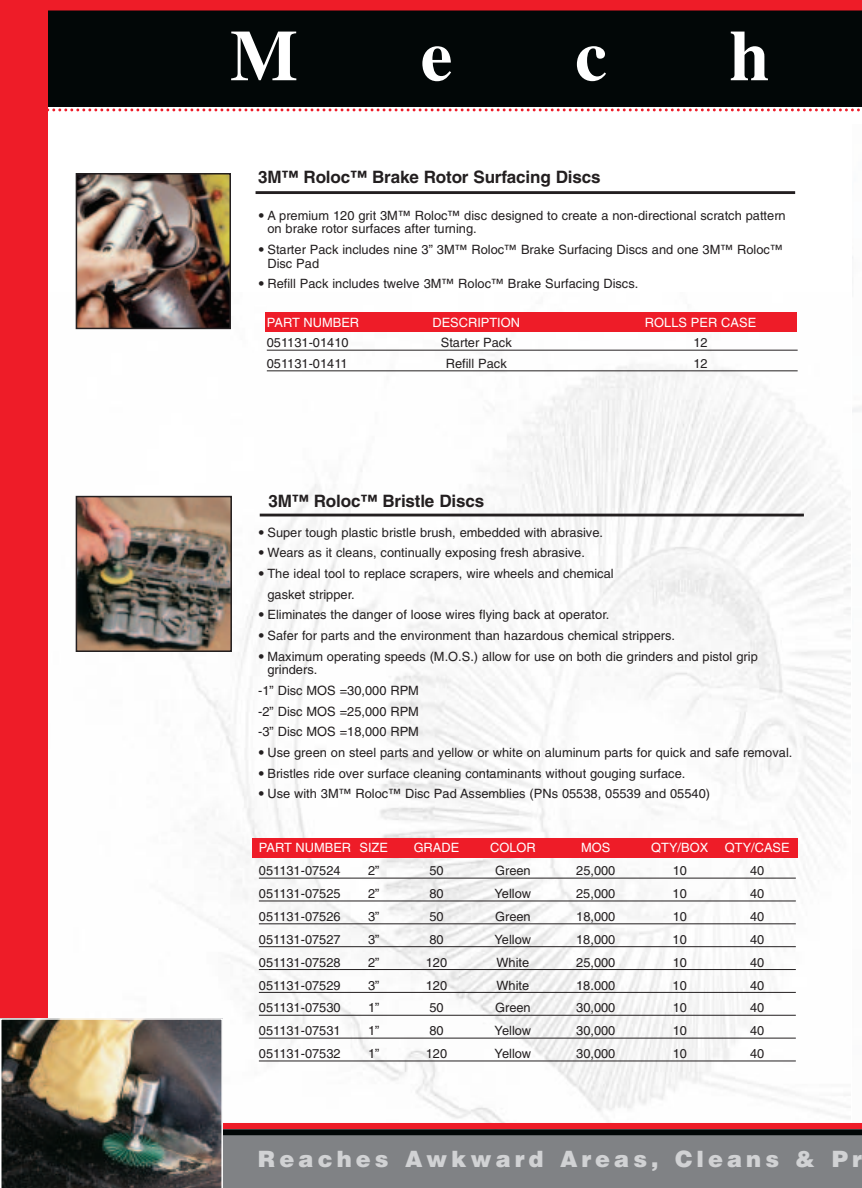
<style>
.page{position:relative;width:862px;height:1188px;background:#fff}
.page>*{position:absolute;margin:0;border:0;box-sizing:border-box;transform-origin:0 0}
.t1{font:700 72px "Times";color:#fff}
.t2{font:900 22.5px "Helvetica";letter-spacing:.18em;color:#d1d2d4}
.t3{font:700 17.1px "Helvetica";letter-spacing:-.01em;color:#231f20}
.t4{font:12.9px/20.7px "Helvetica";color:#231f20}
.t5{font:12.9px "Helvetica";color:#fff}
.s1{font-family:"Helvetica Neue";font-weight:900}
</style>
<div class="page">
<img style="left:47px;top:292px;width:803px;height:831px">
<div style="left:0;top:0;width:861px;height:107px;background:#020707"></div>
<div style="left:0;top:1135px;width:861px;height:53px;background:#808285"></div>
<div style="left:0;top:1123px;width:861px;height:6px;background:#ee1c28"></div>
<div style="left:0;top:1129px;width:861px;height:6px;background:#020707"></div>
<div style="left:0;top:0;width:47px;height:1188px;background:#ee1c28"></div>
<div style="left:0;top:0;width:861px;height:10px;background:#ee1c28"></div>
<svg style="left:47px;top:108px;width:813px;height:3px"></svg>
<div style="left:252px;top:838px;width:546px;height:19px;background:#ee1c28"></div>
<hr style="left:260px;top:514px;width:543px;height:2px;background:#231f20">
<hr style="left:259px;top:878px;width:536px;height:1px;background:#231f20">
<hr style="left:259px;top:901px;width:536px;height:1px;background:#231f20">
<hr style="left:259px;top:924px;width:536px;height:1px;background:#231f20">
<hr style="left:259px;top:946px;width:536px;height:1px;background:#231f20">
<hr style="left:259px;top:969px;width:536px;height:1px;background:#231f20">
<hr style="left:259px;top:992px;width:536px;height:1px;background:#231f20">
<hr style="left:259px;top:1015px;width:536px;height:1px;background:#231f20">
<hr style="left:259px;top:1038px;width:536px;height:1px;background:#231f20">
<hr style="left:259px;top:1061px;width:536px;height:1px;background:#231f20">
<img style="left:79px;top:499px;width:150px;height:150px">
<div style="left:76px;top:496px;width:156px;height:156px;border:2px solid #231f20"></div>
<img style="left:0;top:1018px;width:223px;height:170px">
<div style="left:264px;top:312px;width:532px;height:19px;background:#ee1c28"></div>
<hr style="left:267px;top:350px;width:530px;height:1px;background:#231f20">
<hr style="left:267px;top:371px;width:530px;height:1px;background:#231f20">
<img style="left:79px;top:176px;width:149px;height:150px">
<div style="left:76px;top:173px;width:155px;height:156px;border:2px solid #231f20"></div>
<hr style="left:255px;top:191px;width:539px;height:3px;background:#231f20">
<h1 class="t1" style="left:230px;top:15px;width:69px">M</h1>
<h1 class="t1" style="left:420px;top:15px;width:33px">e</h1>
<h1 class="t1" style="left:575px;top:15px;width:33px">c</h1>
<h1 class="t1" style="left:729px;top:15px;width:41px">h</h1>
<h3 class="t3" style="left:258px;top:170px;width:344px">3M™ Roloc™ Brake Rotor Surfacing Discs</h3>
<p class="t4" style="left:267px;top:210px;width:519px;line-height:13.5px;text-indent:-9px"><span class="s1">•</span> A premium 120 grit 3M™ Roloc™ disc designed to create a non-directional scratch pattern on brake rotor surfaces after turning.</p>
<p class="t4" style="left:267px;top:244px;width:516px;line-height:13.5px;text-indent:-9px"><span class="s1">•</span> Starter Pack includes nine 3” 3M™ Roloc™ Brake Surfacing Discs and one 3M™ Roloc™<br>Disc Pad</p>
<p class="t4" style="left:258px;top:274px;width:381px"><span class="s1">•</span> Refill Pack includes twelve 3M™ Roloc™ Brake Surfacing Discs.</p>
<p class="t5" style="left:267px;top:317px;width:94px">PART NUMBER</p>
<p class="t5" style="left:432px;top:317px;width:89px">DESCRIPTION</p>
<p class="t5" style="left:644px;top:317px;width:113px">ROLLS PER CASE</p>
<p class="t4" style="left:267px;top:334px;width:83px">051131-01410</p>
<p class="t4" style="left:440px;top:334px;width:72px">Starter Pack</p>
<p class="t4" style="left:693px;top:334px;width:16px">12</p>
<p class="t4" style="left:267px;top:354px;width:82px">051131-01411</p>
<p class="t4" style="left:445px;top:354px;width:62px">Refill Pack</p>
<p class="t4" style="left:693px;top:354px;width:16px">12</p>
<h3 class="t3" style="left:268px;top:494px;width:217px">3M™ Roloc™ Bristle Discs</h3>
<p class="t4" style="left:258px;top:523px;width:346px"><span class="s1">•</span> Super tough plastic bristle brush, embedded with abrasive.</p>
<p class="t4" style="left:258px;top:544px;width:328px"><span class="s1">•</span> Wears as it cleans, continually exposing fresh abrasive.</p>
<p class="t4" style="left:267px;top:564px;width:347px;text-indent:-9px"><span class="s1">•</span> The ideal tool to replace scrapers, wire wheels and chemical gasket stripper.</p>
<p class="t4" style="left:258px;top:606px;width:353px"><span class="s1">•</span> Eliminates the danger of loose wires flying back at operator.</p>
<p class="t4" style="left:258px;top:626px;width:418px"><span class="s1">•</span> Safer for parts and the environment than hazardous chemical strippers.</p>
<p class="t4" style="left:267px;top:651px;width:491px;line-height:13.5px;text-indent:-9px"><span class="s1">•</span> Maximum operating speeds (M.O.S.) allow for use on both die grinders and pistol grip grinders.</p>
<p class="t4" style="left:258px;top:681px;width:162px;text-align:justify">-1” Disc MOS =30,000 RPM -2” Disc MOS =25,000 RPM -3” Disc MOS =18,000 RPM</p>
<p class="t4" style="left:258px;top:743px;width:535px"><span class="s1">•</span> Use green on steel parts and yellow or white on aluminum parts for quick and safe removal.</p>
<p class="t4" style="left:258px;top:764px;width:428px"><span class="s1">•</span> Bristles ride over surface cleaning contaminants without gouging surface.</p>
<p class="t4" style="left:258px;top:785px;width:453px"><span class="s1">•</span> Use with 3M™ Roloc™ Disc Pad Assemblies (PNs 05538, 05539 and 05540)</p>
<p class="t5" style="left:259px;top:843px;width:131px">PART NUMBER SIZE</p>
<p class="t5" style="left:413px;top:843px;width:47px">GRADE</p>
<p class="t5" style="left:490px;top:843px;width:47px">COLOR</p>
<p class="t5" style="left:581px;top:843px;width:31px">MOS</p>
<p class="t5" style="left:651px;top:843px;width:59px">QTY/BOX</p>
<p class="t5" style="left:724px;top:843px;width:66px">QTY/CASE</p>
<p class="t4" style="left:259px;top:862px;width:83px">051131-07524</p>
<p class="t4" style="left:368px;top:862px;width:13px">2”</p>
<p class="t4" style="left:429px;top:862px;width:16px">50</p>
<p class="t4" style="left:495px;top:862px;width:37px">Green</p>
<p class="t4" style="left:576px;top:862px;width:41px">25,000</p>
<p class="t4" style="left:672px;top:862px;width:16px">10</p>
<p class="t4" style="left:750px;top:862px;width:16px">40</p>
<p class="t4" style="left:259px;top:884px;width:83px">051131-07525</p>
<p class="t4" style="left:368px;top:884px;width:13px">2”</p>
<p class="t4" style="left:429px;top:884px;width:16px">80</p>
<p class="t4" style="left:494px;top:884px;width:38px">Yellow</p>
<p class="t4" style="left:576px;top:884px;width:41px">25,000</p>
<p class="t4" style="left:672px;top:884px;width:16px">10</p>
<p class="t4" style="left:749px;top:884px;width:16px">40</p>
<p class="t4" style="left:259px;top:907px;width:83px">051131-07526</p>
<p class="t4" style="left:368px;top:907px;width:13px">3”</p>
<p class="t4" style="left:429px;top:907px;width:16px">50</p>
<p class="t4" style="left:495px;top:907px;width:37px">Green</p>
<p class="t4" style="left:576px;top:907px;width:41px">18,000</p>
<p class="t4" style="left:672px;top:907px;width:16px">10</p>
<p class="t4" style="left:750px;top:907px;width:16px">40</p>
<p class="t4" style="left:259px;top:930px;width:83px">051131-07527</p>
<p class="t4" style="left:368px;top:930px;width:13px">3”</p>
<p class="t4" style="left:429px;top:930px;width:16px">80</p>
<p class="t4" style="left:494px;top:930px;width:38px">Yellow</p>
<p class="t4" style="left:576px;top:930px;width:41px">18,000</p>
<p class="t4" style="left:672px;top:930px;width:16px">10</p>
<p class="t4" style="left:749px;top:930px;width:16px">40</p>
<p class="t4" style="left:259px;top:953px;width:83px">051131-07528</p>
<p class="t4" style="left:368px;top:953px;width:13px">2”</p>
<p class="t4" style="left:425px;top:953px;width:23px">120</p>
<p class="t4" style="left:496px;top:953px;width:34px">White</p>
<p class="t4" style="left:576px;top:953px;width:41px">25,000</p>
<p class="t4" style="left:672px;top:953px;width:16px">10</p>
<p class="t4" style="left:750px;top:953px;width:16px">40</p>
<p class="t4" style="left:259px;top:976px;width:83px">051131-07529</p>
<p class="t4" style="left:368px;top:976px;width:13px">3”</p>
<p class="t4" style="left:425px;top:976px;width:23px">120</p>
<p class="t4" style="left:496px;top:976px;width:34px">White</p>
<p class="t4" style="left:576px;top:976px;width:41px">18.000</p>
<p class="t4" style="left:672px;top:976px;width:16px">10</p>
<p class="t4" style="left:749px;top:976px;width:16px">40</p>
<p class="t4" style="left:259px;top:999px;width:83px">051131-07530</p>
<p class="t4" style="left:368px;top:999px;width:13px">1”</p>
<p class="t4" style="left:429px;top:999px;width:16px">50</p>
<p class="t4" style="left:495px;top:999px;width:37px">Green</p>
<p class="t4" style="left:576px;top:999px;width:41px">30,000</p>
<p class="t4" style="left:672px;top:999px;width:16px">10</p>
<p class="t4" style="left:750px;top:999px;width:16px">40</p>
<p class="t4" style="left:259px;top:1022px;width:83px">051131-07531</p>
<p class="t4" style="left:368px;top:1022px;width:13px">1”</p>
<p class="t4" style="left:429px;top:1022px;width:16px">80</p>
<p class="t4" style="left:494px;top:1022px;width:38px">Yellow</p>
<p class="t4" style="left:576px;top:1022px;width:41px">30,000</p>
<p class="t4" style="left:672px;top:1022px;width:16px">10</p>
<p class="t4" style="left:750px;top:1022px;width:16px">40</p>
<p class="t4" style="left:259px;top:1044px;width:83px">051131-07532</p>
<p class="t4" style="left:368px;top:1044px;width:13px">1”</p>
<p class="t4" style="left:425px;top:1044px;width:23px">120</p>
<p class="t4" style="left:494px;top:1044px;width:38px">Yellow</p>
<p class="t4" style="left:576px;top:1044px;width:41px">30,000</p>
<p class="t4" style="left:672px;top:1044px;width:16px">10</p>
<p class="t4" style="left:750px;top:1044px;width:16px">40</p>
<h2 class="t2" style="left:258px;top:1146px;width:605px">Reaches Awkward Areas, Cleans &amp; Pr</h2>
</div>
